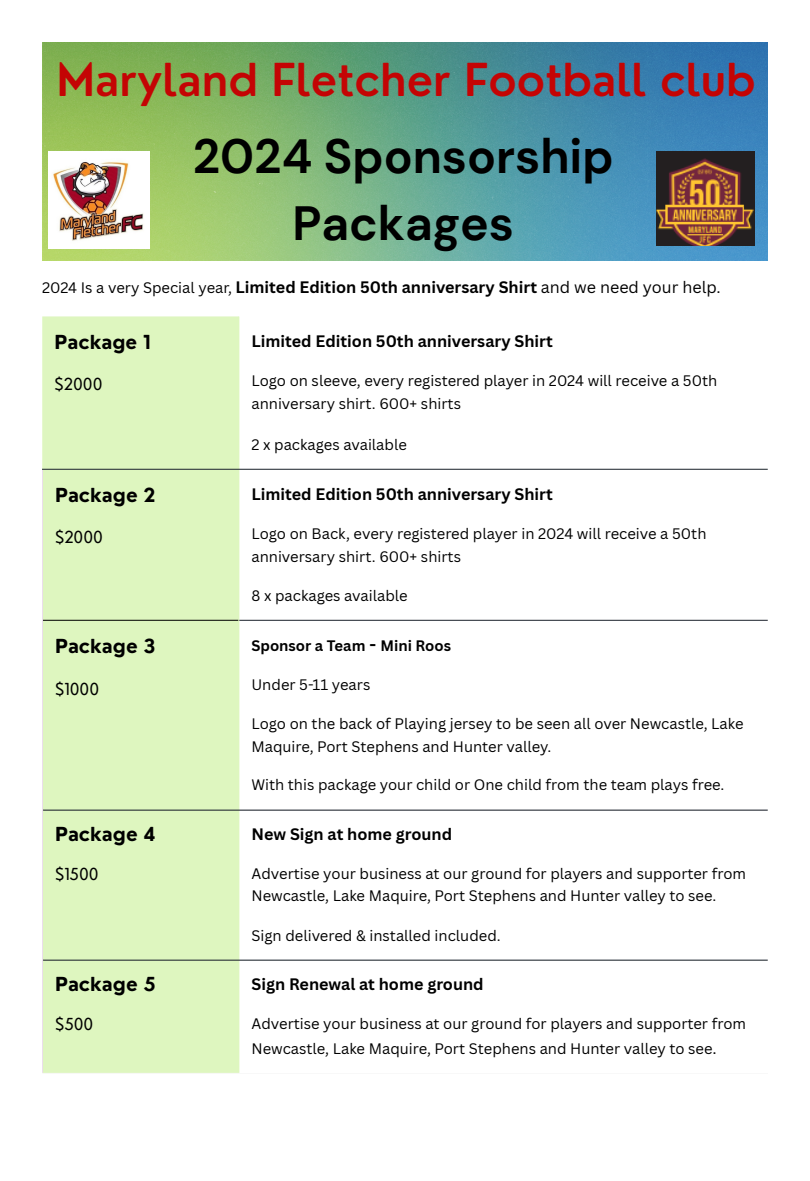
<style>
.page{position:relative;width:810px;height:1181px;background:#fff}
.page>*{position:absolute;margin:0;border:0;box-sizing:border-box;transform-origin:0 0}
.t1{font:700 48px/66.9px "DM Sans";color:#000;text-align:center}
.t2{font:600 44.25px "Nourd";color:#c40404}
.t3{font:700 18.9px "Nourd";color:#000}
.t4{font:700 16.2px "Canva Sans";color:#000}
.t5{font:16.2px "Nourd";color:#000}
.t6{font:14.85px/22.2px "Canva Sans";color:#000}
.t7{font:700 14.85px "Canva Sans";color:#000}
.s1{font-weight:400;font-size:14.85px}
.s2{font-weight:400}
.s3{font-size:17.55px}
.s4{font-size:16.2px}
</style>
<div class="page">
<img style="left:42px;top:42px;width:726px;height:218px">
<img style="left:49px;top:151px;width:101px;height:97px">
<img style="left:656px;top:151px;width:98px;height:94px">
<div style="left:42px;top:317px;width:196px;height:755px;background:#def6bf"></div>
<hr style="left:42px;top:470px;width:1px;height:602px;background:#eadeeb">
<hr style="left:238px;top:317px;width:1px;height:755px;background:#def6bf">
<hr style="left:42px;top:469px;width:726px;height:1px;background:#293039">
<hr style="left:239px;top:619px;width:529px;height:1px;background:#293039">
<hr style="left:43px;top:809px;width:725px;height:1px;background:#293039">
<hr style="left:43px;top:959px;width:725px;height:1px;background:#293039">
<hr style="left:43px;top:619px;width:195px;height:1px;background:#000">
<p class="t2" style="left:56px;top:52px;width:701px">Maryland Fletcher Football club</p>
<p class="t1" style="left:193px;top:123px;width:422px">2024 Sponsorship<br>Packages</p>
<p class="t4" style="left:42px;top:276px;width:680px"><span class="s1">2024 Is a very Special year,</span> Limited Edition 50th anniversary Shirt <span class="s2">and we need your help.</span></p>
<h1 class="t3" style="left:55px;top:330px;width:98px">Package 1</h1>
<p class="t5" style="left:55px;top:374px;width:49px">$2000</p>
<h1 class="t4" style="left:251px;top:330px;width:303px">Limited Edition 50th anniversary Shirt</h1>
<p class="t6" style="left:251px;top:369px;width:467px">Logo on sleeve, every registered player in 2024 will receive a 50th anniversary shirt. 600+ shirts</p>
<p class="t6" style="left:251px;top:433px;width:157px">2 x packages available</p>
<h1 class="t3" style="left:55px;top:483px;width:102px">Package 2</h1>
<p class="t5" style="left:55px;top:527px;width:49px">$2000</p>
<h1 class="t4" style="left:251px;top:483px;width:303px">Limited Edition 50th anniversary Shirt</h1>
<p class="t6" style="left:251px;top:522px;width:457px">Logo on Back, every registered player in 2024 will receive a 50th anniversary shirt. 600+ shirts</p>
<p class="t6" style="left:251px;top:584px;width:158px">8 x packages available</p>
<h1 class="t3" style="left:55px;top:634px;width:102px">Package 3</h1>
<p class="t5" style="left:55px;top:678px;width:46px">$1000</p>
<h2 class="t7" style="left:251px;top:635px;width:201px">Sponsor a Team <span class="s3">-</span> Mini Roos</h2>
<p class="t6" style="left:251px;top:673px;width:120px">Under 5-11 years</p>
<p class="t6" style="left:251px;top:711px;width:494px;line-height:23.2px">Logo on the back of Playing jersey to be seen all over Newcastle, Lake<br>Maquire, Port Stephens and Hunter valley.</p>
<p class="t6" style="left:251px;top:773px;width:474px">With this package your child or One child from the team plays free.</p>
<h1 class="t3" style="left:55px;top:822px;width:102px">Package 4</h1>
<p class="t5" style="left:55px;top:864px;width:45px">$1500</p>
<h1 class="t4" style="left:251px;top:822px;width:202px">New Sign at home ground</h1>
<p class="t6" style="left:251px;top:862px;width:496px">Advertise your business at our ground for players and supporter from<br>Newcastle, Lake Maquire, Port Stephens and Hunter valley to see.</p>
<p class="t6" style="left:251px;top:924px;width:251px">Sign delivered &amp; installed included.</p>
<h1 class="t3" style="left:55px;top:972px;width:102px">Package 5</h1>
<p class="t5" style="left:55px;top:1014px;width:40px">$500</p>
<h1 class="t4" style="left:251px;top:972px;width:234px">Sign Renewal at home ground</h1>
<p class="t6" style="left:251px;top:1011px;width:496px;line-height:24.3px">Advertise your business at our ground for players and supporter from<br>Newcastle, Lake Maquire, Port Stephens and Hunter valley to see<span class="s4">.</span></p>
</div>
